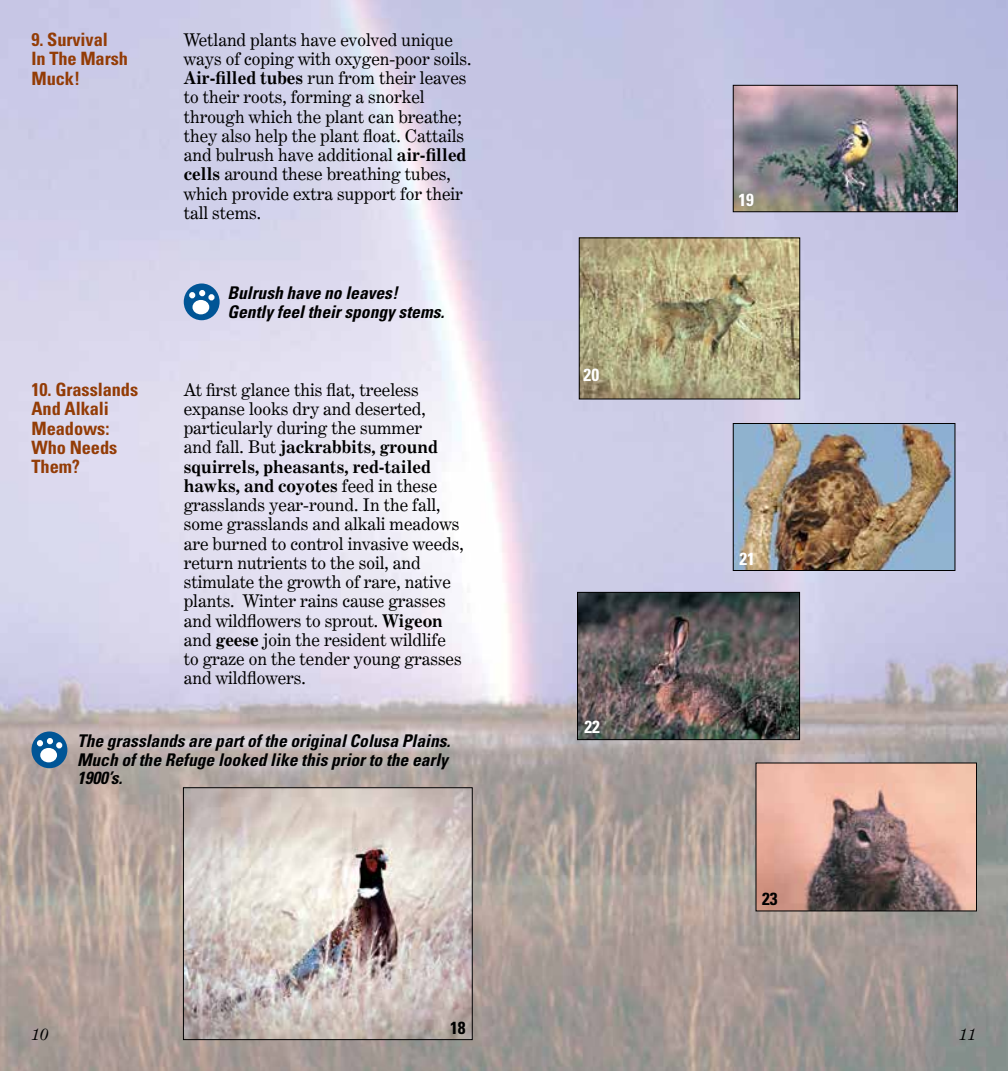
<style>
.page{position:relative;width:1008px;height:1071px;background:#fff}
.page>*{position:absolute;margin:0;border:0;box-sizing:border-box;transform-origin:0 0}
.t1{font:700 condensed 18.38px/19.2px "Univers";letter-spacing:-.005em;color:#933c06}
.t2{font:17.5px/19.2px "Century Expanded BT";color:#000}
.t3{font:italic 700 condensed 17.5px/18.4px "Univers";color:#000}
.t4{font:700 condensed 17.5px "Univers";color:#fff}
.t5{font:700 condensed 17.5px "Univers";color:#000}
.t6{font:italic 17.5px "Century Expanded BT";color:#000}
.s1{font-weight:700}
</style>
<div class="page">
<img style="left:0;top:0;width:1008px;height:1071px">
<div style="left:185px;top:284px;width:34px;height:35px;background:#005596;border-radius:50%"></div>
<div style="left:184px;top:284px;width:36px;height:36px;border:2px solid #005596;border-radius:50%"></div>
<div style="left:193px;top:301px;width:15px;height:13px;background:#fff;border-radius:50%"></div>
<div style="left:193px;top:300px;width:16px;height:14px;border:2px solid #fff;border-radius:50%"></div>
<svg style="left:189px;top:290px;width:25px;height:10px"></svg>
<div style="left:208px;top:294px;width:7px;height:6px;border:2px solid #fff;border-radius:50%"></div>
<img style="left:735px;top:87px;width:220px;height:123px">
<div style="left:733px;top:85px;width:224px;height:127px;border:1px solid #000"></div>
<img style="left:581px;top:240px;width:217px;height:157px">
<div style="left:579px;top:238px;width:221px;height:161px;border:1px solid #000"></div>
<img style="left:735px;top:425px;width:218px;height:144px">
<div style="left:733px;top:423px;width:222px;height:148px;border:1px solid #000"></div>
<img style="left:579px;top:594px;width:219px;height:144px">
<div style="left:577px;top:592px;width:223px;height:148px;border:1px solid #000"></div>
<img style="left:758px;top:765px;width:217px;height:144px">
<div style="left:756px;top:763px;width:221px;height:148px;border:1px solid #000"></div>
<div style="left:32px;top:732px;width:34px;height:35px;background:#005596;border-radius:50%"></div>
<div style="left:32px;top:732px;width:35px;height:36px;border:2px solid #005596;border-radius:50%"></div>
<div style="left:41px;top:749px;width:15px;height:13px;background:#fff;border-radius:50%"></div>
<div style="left:40px;top:748px;width:17px;height:14px;border:2px solid #fff;border-radius:50%"></div>
<svg style="left:37px;top:738px;width:25px;height:10px"></svg>
<img style="left:185px;top:790px;width:285px;height:248px">
<div style="left:183px;top:788px;width:289px;height:252px;border:1px solid #000"></div>
<p class="t1" style="left:32px;top:30px;width:98px">9. Survival<br>In The Marsh<br>Muck!</p>
<p class="t1" style="left:32px;top:380px;width:108px">10. Grasslands<br>And Alkali<br>Meadows:<br>Who Needs<br>Them?</p>
<p class="t2" style="left:184px;top:30px;width:289px">Wetland plants have evolved unique ways of coping with oxygen-poor soils.<br><span class="s1">Air-filled tubes</span> run from their leaves to their roots, forming a snorkel through which the plant can breathe; they also help the plant float. Cattails and bulrush have additional <span class="s1">air-filled cells</span> around these breathing tubes, which provide extra support for their tall stems.</p>
<p class="t3" style="left:228px;top:284px;width:218px">Bulrush have no leaves!<br>Gently feel their spongy stems.</p>
<p class="t2" style="left:184px;top:380px;width:282px">At first glance this flat, treeless expanse looks dry and deserted, particularly during the summer<br>and fall. But <span class="s1">jackrabbits, ground squirrels, pheasants, red-tailed hawks, and coyotes</span> feed in these grasslands year-round. In the fall, some grasslands and alkali meadows are burned to control invasive weeds, return nutrients to the soil, and stimulate the growth of rare, native plants. Winter rains cause grasses and wildflowers to sprout. <span class="s1">Wigeon </span>and <span class="s1">geese</span> join the resident wildlife to graze on the tender young grasses and wildflowers.</p>
<p class="t3" style="left:77px;top:732px;width:375px">The grasslands are part of the original Colusa Plains.<br>Much of the Refuge looked like this prior to the early<br>1900’s.</p>
<p class="t4" style="left:584px;top:364px;width:17px">20</p>
<p class="t4" style="left:584px;top:716px;width:17px">22</p>
<p class="t4" style="left:738px;top:189px;width:17px">19</p>
<p class="t4" style="left:739px;top:548px;width:17px">21</p>
<p class="t5" style="left:762px;top:888px;width:17px">23</p>
<p class="t5" style="left:450px;top:1017px;width:17px">18</p>
<p class="t6" style="left:32px;top:1023px;width:19px">10</p>
<p class="t6" style="left:959px;top:1023px;width:19px">11</p>
</div>
